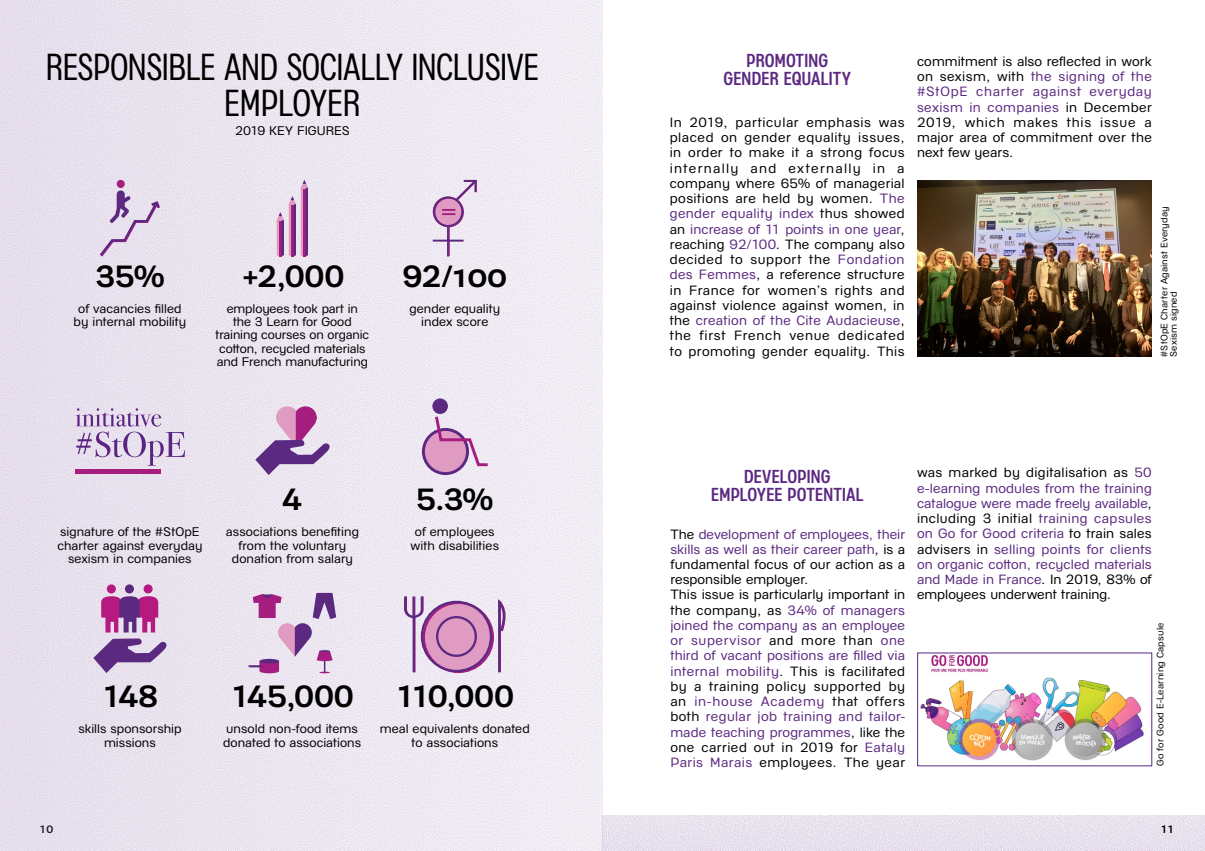
<style>
.page{position:relative;width:1205px;height:851px;background:#fff}
.page>*{position:absolute;margin:0;border:0;box-sizing:border-box;transform-origin:0 0}
.t1{font:35px/36.2px "GL Bader Narrow";letter-spacing:-.03em;color:#000;text-align:center}
.t2{font:700 28.5px "GL Bader";letter-spacing:.01em;color:#000}
.t3{font:700 17.5px/18.1px "GL Bader Narrow";letter-spacing:-.01em;color:#5c2981;text-align:center}
.t4{font:12.5px/15.2px "GL Bader";letter-spacing:.01em;color:#5c2981}
.t5{font:12.5px/15.2px "GL Bader";letter-spacing:.03em;color:#000;text-align:justify}
.t6{font:11.62px/13.1px "GL Bader";color:#000;text-align:center}
.t7{font:700 10px "GL Bader";color:#000}
.t8{font:8.75px/9.4px "GL Bader";letter-spacing:.01em;color:#000}
.s1{color:#5c2981}
.s2{color:#000}
</style>
<div class="page">
<img style="left:602px;top:815px;width:603px;height:35px">
<img style="left:0;top:0;width:602px;height:850px">
<svg style="left:277px;top:180px;width:31px;height:76px;background:#c597c2"></svg>
<svg style="left:431px;top:178px;width:47px;height:80px;background:#dbc4dc"></svg>
<div style="left:144px;top:584px;width:9px;height:9px;background:#b6197f;border-radius:50%"></div>
<div style="left:107px;top:584px;width:9px;height:9px;background:#b6197f;border-radius:50%"></div>
<svg style="left:93px;top:638px;width:77px;height:35px;background:#aa8fbd"></svg>
<svg style="left:101px;top:596px;width:57px;height:36px;background:#a84897"></svg>
<div style="left:125px;top:584px;width:9px;height:9px;background:#5c2981;border-radius:50%"></div>
<svg style="left:248px;top:592px;width:88px;height:81px;background:#d0b3d3"></svg>
<svg style="left:424px;top:602px;width:69px;height:69px;background:#d28dbb"></svg>
<div style="left:423px;top:601px;width:71px;height:72px;border:2px solid #a51e7f;border-radius:50%"></div>
<div style="left:421px;top:600px;width:71px;height:72px;border:2px solid #5c2981;border-radius:50%"></div>
<div style="left:436px;top:616px;width:41px;height:40px;border:2px solid #5c2981;border-radius:50%"></div>
<svg style="left:497px;top:599px;width:9px;height:75px"></svg>
<svg style="left:403px;top:594px;width:21px;height:80px;background:#ccb8d5"></svg>
<div style="left:117px;top:180px;width:8px;height:8px;background:#a51e7f;border-radius:50%"></div>
<svg style="left:98px;top:190px;width:64px;height:69px;background:#d7c9df"></svg>
<div style="left:75px;top:469px;width:86px;height:5px;background:#a51e7f"></div>
<svg style="left:76px;top:408px;width:109px;height:57px;background:#cfbfda"></svg>
<svg style="left:255px;top:405px;width:78px;height:70px;background:#c3a1c8"></svg>
<svg style="left:423px;top:429px;width:44px;height:44px"></svg>
<div style="left:422px;top:428px;width:47px;height:47px;border:3px solid #5c2981;border-radius:50%"></div>
<div style="left:432px;top:398px;width:16px;height:16px;background:#5c2981;border-radius:50%"></div>
<svg style="left:433px;top:413px;width:58px;height:54px;background:#dbb5d3"></svg>
<img style="left:917px;top:180px;width:235px;height:176px">
<img style="left:920px;top:655px;width:224px;height:106px">
<h1 class="t1" style="left:45px;top:47px;width:496px">RESPONSIBLE AND SOCIALLY INCLUSIVE<br>EMPLOYER</h1>
<p class="t6" style="left:235px;top:123px;width:116px">2019 KEY FIGURES</p>
<h2 class="t2" style="left:96px;top:256px;width:70px">35%</h2>
<p class="t6" style="left:74px;top:301px;width:114px">of vacancies filled by -internal mobility</p>
<h2 class="t2" style="left:241px;top:256px;width:105px">+2,000</h2>
<p class="t6" style="left:216px;top:301px;width:155px">employees took part in<br>the 3 Learn for Good training courses on organic cotton, recycled materials and French manufacturing</p>
<h2 class="t2" style="left:403px;top:256px;width:105px">92/100</h2>
<p class="t6" style="left:409px;top:301px;width:92px">gender equality index score</p>
<h2 class="t2" style="left:282px;top:479px;width:21px">4</h2>
<p class="t6" style="left:57px;top:524px;width:146px">signature of the #StOpE charter against everyday sexism in companies</p>
<p class="t6" style="left:226px;top:524px;width:135px">associations benefiting from the voluntary donation from salary</p>
<h2 class="t2" style="left:416px;top:479px;width:78px">5.3%</h2>
<p class="t6" style="left:410px;top:524px;width:90px">of employees with -disabilities</p>
<h2 class="t2" style="left:102px;top:676px;width:57px">148</h2>
<h2 class="t2" style="left:231px;top:676px;width:124px">145,000</h2>
<p class="t6" style="left:78px;top:721px;width:105px">skills sponsorship missions</p>
<p class="t6" style="left:223px;top:721px;width:139px;text-align:left">unsold non-food items donated to associations</p>
<h2 class="t2" style="left:396px;top:676px;width:119px">110,000</h2>
<p class="t6" style="left:380px;top:721px;width:152px">meal equivalents donated to associations</p>
<h3 class="t3" style="left:723px;top:50px;width:129px">PROMOTING<br>GENDER EQUALITY</h3>
<p class="t5" style="left:670px;top:114px;width:236px">In 2019, particular emphasis was placed on gender equality issues, in order to make it a strong focus internally and externally in a company where 65% of managerial positions are held by women. <span class="s1">The gender equality index</span> thus showed an <span class="s1">increase of 11 points in one year</span>, reaching <span class="s1">92/100</span>. The company also decided to support the <span class="s1">Fondation des Femmes</span>, a reference structure in France for women’s rights and against violence against women, in the <span class="s1">creation of the Cite Audacieuse</span>, the first French venue dedicated to promoting gender equality. This</p>
<p class="t5" style="left:917px;top:53px;width:236px">commitment is also reflected in work on sexism, with <span class="s1">the signing of the #StOpE charter against everyday sexism in companies</span> in December 2019, which makes this issue a major area of commitment over the next few years.</p>
<p class="t8" style="left:1159px;top:356px;width:152px;rotate:-90deg">#StOpE Charter Against Everyday<br>Sexism signed</p>
<h3 class="t3" style="left:711px;top:466px;width:154px">DEVELOPING<br>EMPLOYEE -POTENTIAL</h3>
<p class="t4" style="left:670px;top:525px;width:236px"><span class="s2">The</span> development of employees, their skills as well as their career path<span class="s2">, is a fundamental focus of our action as a responsible employer.<br>This issue is particularly important in the company, as</span> 34% of managers joined the company as an employee or supervisor <span class="s2">and more than</span> one third of vacant positions are filled via internal mobility<span class="s2">. This is facilitated by a training policy supported by an</span> in-house Academy <span class="s2">that offers both</span> regular job training and tailor&shy;made teaching programmes<span class="s2">, like the one carried out in 2019 for</span> Eataly Paris Marais <span class="s2">employees. The year</span></p>
<p class="t4" style="left:917px;top:464px;width:236px;text-align:justify"><span class="s2">was marked by digitalisation as</span> 50 e-learning modules from the training catalogue were made freely available<span class="s2">, including 3 initial</span> training capsules on Go for Good criteria <span class="s2">to train sales advisers in</span> selling points for clients on organic cotton, recycled materials and Made in France<span class="s2">. In 2019, 83% of employees underwent training.</span></p>
<p class="t8" style="left:1155px;top:765px;width:144px;rotate:-90deg">Go for Good E-Learning Capsule</p>
<p class="t7" style="left:40px;top:822px;width:15px">10</p>
<p class="t7" style="left:1160px;top:822px;width:15px">11</p>
</div>
